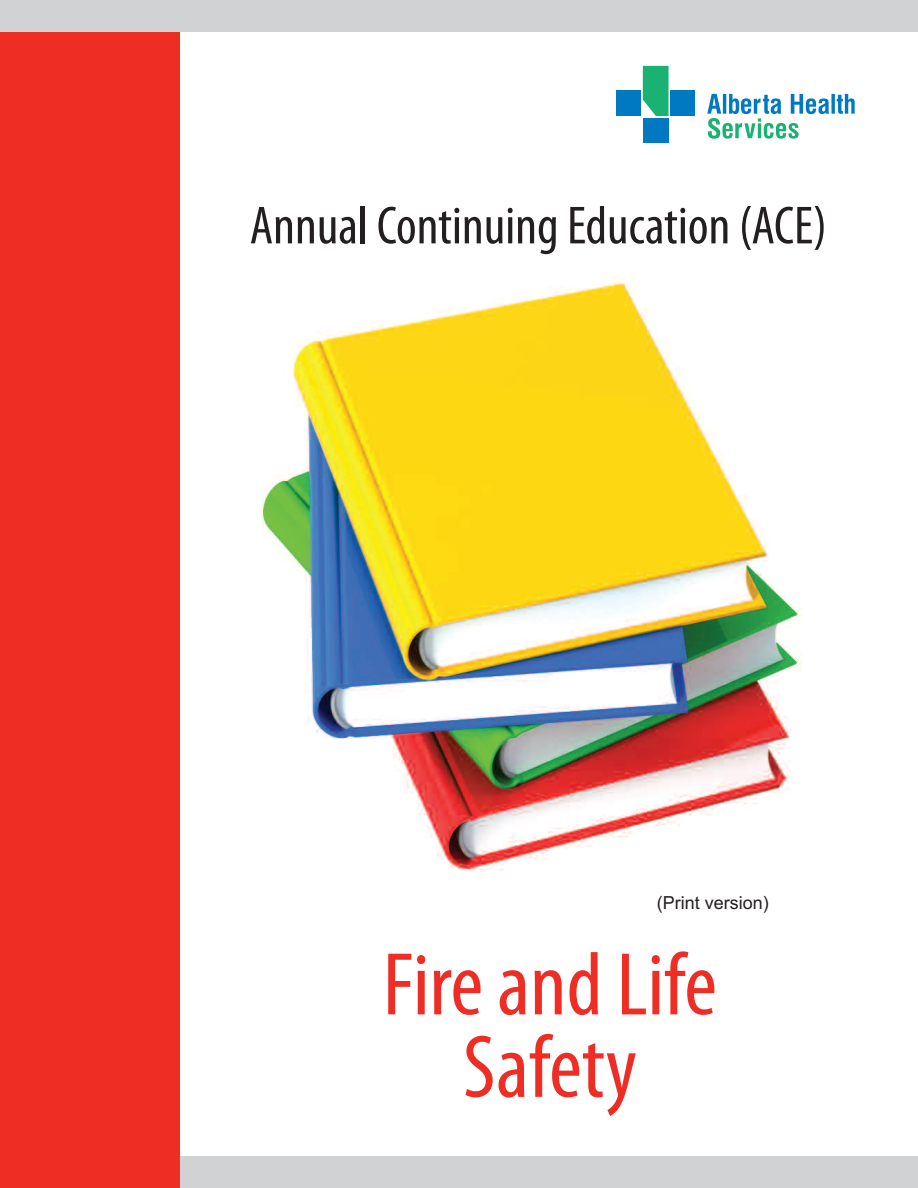
<style>
.page{position:relative;width:918px;height:1188px;background:#fff}
.page>*{position:absolute;margin:0;border:0;box-sizing:border-box;transform-origin:0 0}
.t1{font:condensed 90px/82.5px "Myriad Pro";color:#ee2d24;text-align:center}
.t2{font:condensed 54px "Myriad Pro";color:#231f20}
.t3{font:18px "Arial";color:#231f20}
</style>
<div class="page">
<div style="left:0;top:1156px;width:918px;height:32px;background:#d1d2d4"></div>
<img style="left:261px;top:276px;width:541px;height:595px">
<svg style="left:707px;top:94px;width:148px;height:45px"></svg>
<div style="left:643px;top:118px;width:26px;height:25px;background:#0079c2"></div>
<div style="left:671px;top:90px;width:24px;height:26px;background:#0079c2"></div>
<div style="left:616px;top:90px;width:25px;height:26px;background:#0079c2"></div>
<svg style="left:643px;top:66px;width:26px;height:50px"></svg>
<div style="left:0;top:0;width:180px;height:1188px;background:#ee2d24"></div>
<div style="left:0;top:0;width:918px;height:32px;background:#d1d2d4"></div>
<p class="t2" style="left:250px;top:206px;width:579px">Annual Continuing Education (ACE)</p>
<p class="t3" style="left:657px;top:893px;width:114px">(Print version)</p>
<h1 class="t1" style="left:383px;top:951px;width:336px">Fire and Life<br>Safety</h1>
</div>
